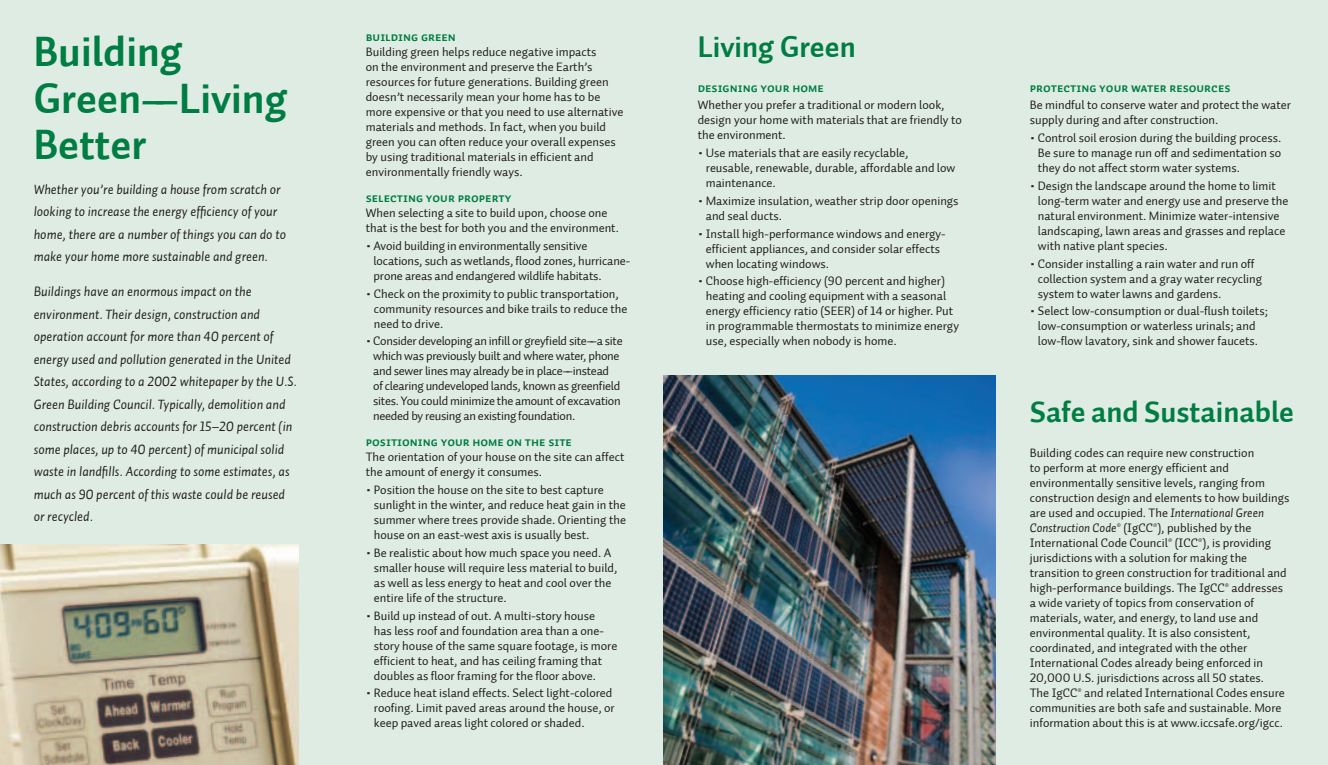
<style>
.page{position:relative;width:1328px;height:765px;background:#fff}
.page>*{position:absolute;margin:0;border:0;box-sizing:border-box;transform-origin:0 0}
.t1{font:42.5px/46.2px "Auto 1 Bold LF";color:#007d43}
.t2{font:30px "Auto 1 Bold LF";color:#007d43}
.t3{font:13.75px/22.5px "Auto 1 Italic LF";color:#231f20}
.t4{font:12.5px/15px "Auto 1 Regular LF";color:#231f20}
.t5{font:12.5px/15px "Auto 1 Regular LF";letter-spacing:-.02em;color:#231f20}
.t6{font:12.5px "Auto 1 Bold Sm Cp";color:#007d43}
.s1{font-size:16.25px}
.s2{font-family:"Auto 1 Italic LF"}
</style>
<div class="page">
<div style="left:0;top:0;width:1327px;height:765px;background:#dfece3"></div>
<img style="left:663px;top:376px;width:332px;height:389px">
<img style="left:0;top:544px;width:298px;height:221px">
<h1 class="t1" style="left:34px;top:30px;width:255px">Building<br>Green––Living<br>Better</h1>
<p class="t3" style="left:34px;top:178px;width:254px">Whether you’re building a house from scratch or looking to increase the energy efficiency of your home, there are a number of things you can do to make your home more sustainable and green.</p>
<p class="t3" style="left:34px;top:280px;width:265px">Buildings have an enormous impact on the environment. Their design, construction and operation account for more than 40 percent of energy used and pollution generated in the United States, according to a 2002 whitepaper by the U.S.<br>Green Building Council. Typically, demolition and construction debris accounts for 15–20 percent (in some places, up to 40 percent) of municipal solid waste in landfills. According to some estimates, as much as 90 percent of this waste could be reused or recycled.</p>
<p class="t6" style="left:366px;top:29px;width:92px">Building Green</p>
<p class="t4" style="left:366px;top:45px;width:259px">Building green helps reduce negative impacts<br>on the environment and preserve the Earth’s resources for future generations. Building green doesn’t necessarily mean your home has to be more expensive or that you need to use alternative materials and methods. In fact, when you build green you can often reduce your overall expenses by using traditional materials in efficient and environmentally friendly ways.</p>
<p class="t6" style="left:366px;top:191px;width:147px">Selecting Your Property</p>
<p class="t4" style="left:366px;top:206px;width:255px">When selecting a site to build upon, choose one that is the best for both you and the environment.</p>
<p class="t4" style="left:373px;top:238px;width:258px;text-indent:-8px"><span class="s1">•</span> Avoid building in environmentally sensitive locations, such as wetlands, flood zones, hurricane&shy;prone areas and endangered wildlife habitats.</p>
<p class="t4" style="left:374px;top:286px;width:255px;text-indent:-8px"><span class="s1">•</span> Check on the proximity to public transportation, community resources and bike trails to reduce the need to drive.</p>
<p class="t5" style="left:373px;top:334px;width:251px;text-indent:-7px"><span class="s1">•</span> Consider developing an infill or greyfield site––a site which was previously built and where water, phone and sewer lines may already be in place––instead<br>of clearing undeveloped lands, known as greenfield sites. You could minimize the amount of excavation needed by reusing an existing foundation.</p>
<p class="t6" style="left:366px;top:435px;width:208px">Positioning Your Home on the Site</p>
<p class="t4" style="left:366px;top:450px;width:260px">The orientation of your house on the site can affect the amount of energy it consumes.</p>
<p class="t4" style="left:374px;top:483px;width:254px;text-indent:-8px"><span class="s1">•</span> Position the house on the site to best capture sunlight in the winter, and reduce heat gain in the summer where trees provide shade. Orienting the house on an east-west axis is usually best.</p>
<p class="t4" style="left:374px;top:545px;width:245px;text-indent:-8px"><span class="s1">•</span> Be realistic about how much space you need. A smaller house will require less material to build, as well as less energy to heat and cool over the entire life of the structure.</p>
<p class="t4" style="left:374px;top:608px;width:245px;text-indent:-8px"><span class="s1">•</span> Build up instead of out. A multi-story house<br>has less roof and foundation area than a one&shy;story house of the same square footage, is more efficient to heat, and has ceiling framing that doubles as floor framing for the floor above.</p>
<p class="t4" style="left:374px;top:686px;width:242px;text-indent:-8px"><span class="s1">•</span> Reduce heat island effects. Select light-colored roofing. Limit paved areas around the house, or keep paved areas light colored or shaded.</p>
<h2 class="t2" style="left:697px;top:27px;width:160px">Living Green</h2>
<p class="t6" style="left:697px;top:80px;width:127px">Designing Your Home</p>
<p class="t4" style="left:697px;top:98px;width:266px">Whether you prefer a traditional or modern look, design your home with materials that are friendly to the environment.</p>
<p class="t4" style="left:705px;top:146px;width:251px;text-indent:-8px"><span class="s1">•</span> Use materials that are easily recyclable, reusable, renewable, durable, affordable and low maintenance.</p>
<p class="t4" style="left:705px;top:193px;width:254px;text-indent:-8px"><span class="s1">•</span> Maximize insulation, weather strip door openings and seal ducts.</p>
<p class="t4" style="left:705px;top:226px;width:241px;text-indent:-8px"><span class="s1">•</span> Install high-performance windows and energy&shy;efficient appliances, and consider solar effects when locating windows.</p>
<p class="t4" style="left:705px;top:274px;width:255px;text-indent:-8px"><span class="s1">•</span> Choose high-efficiency (90 percent and higher) heating and cooling equipment with a seasonal energy efficiency ratio (SEER) of 14 or higher. Put in programmable thermostats to minimize energy use, especially when nobody is home.</p>
<p class="t6" style="left:1029px;top:80px;width:202px">Protecting Your Water Resources</p>
<p class="t4" style="left:1029px;top:98px;width:263px">Be mindful to conserve water and protect the water supply during and after construction.</p>
<p class="t4" style="left:1037px;top:131px;width:245px;text-align:justify;text-indent:-8px"><span class="s1">•</span> Control soil erosion during the building process.<br>Be sure to manage run off and sedimentation so they do not affect storm water systems.</p>
<p class="t4" style="left:1037px;top:178px;width:252px;text-indent:-8px"><span class="s1">•</span> Design the landscape around the home to limit long-term water and energy use and preserve the natural environment. Minimize water-intensive landscaping, lawn areas and grasses and replace with native plant species.</p>
<p class="t4" style="left:1037px;top:256px;width:226px;text-indent:-8px"><span class="s1">•</span> Consider installing a rain water and run off collection system and a gray water recycling system to water lawns and gardens.</p>
<p class="t4" style="left:1029px;top:304px;width:240px;text-align:center"><span class="s1">•</span> Select low-consumption or dual-flush toilets; low-consumption or waterless urinals; and low-flow lavatory, sink and shower faucets.</p>
<h2 class="t2" style="left:1029px;top:392px;width:266px">Safe and Sustainable</h2>
<p class="t4" style="left:1029px;top:445px;width:261px">Building codes can require new construction<br>to perform at more energy efficient and environmentally sensitive levels, ranging from construction design and elements to how buildings are used and occupied. The <span class="s2">International Green Construction Code</span><sup>®</sup> (IgCC<sup>®</sup>), published by the International Code Council<sup>®</sup> (ICC<sup>®</sup>), is providing jurisdictions with a solution for making the transition to green construction for traditional and high-performance buildings. The IgCC<sup>®</sup> addresses a wide variety of topics from conservation of materials, water, and energy, to land use and environmental quality. It is also consistent, coordinated, and integrated with the other International Codes already being enforced in 20,000 U.S. jurisdictions across all 50 states.<br>The IgCC<sup>®</sup> and related International Codes ensure communities are both safe and sustainable. More information about this is at www.iccsafe.org/igcc.</p>
</div>
